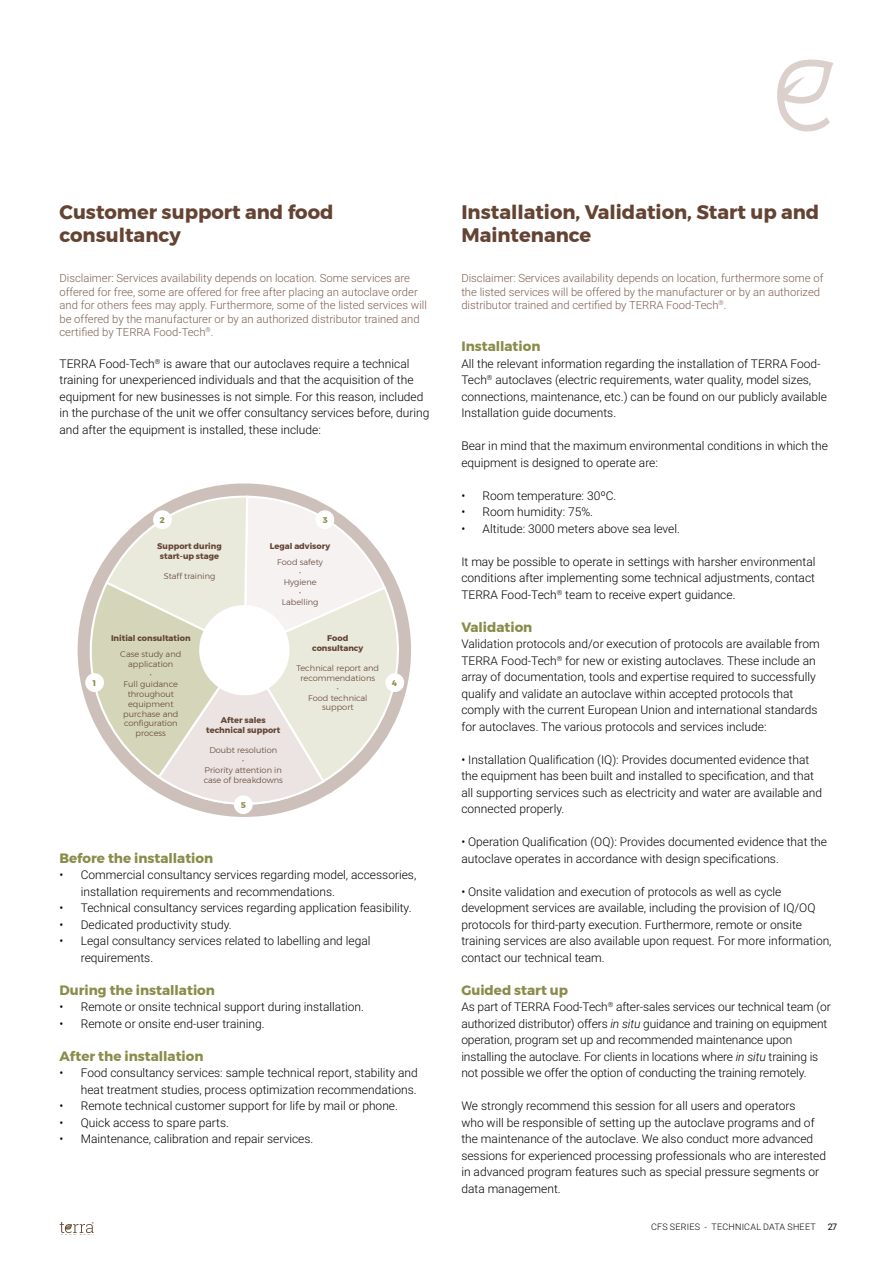
<style>
.page{position:relative;width:893px;height:1263px;background:#fff}
.page>*{position:absolute;margin:0;border:0;box-sizing:border-box;transform-origin:0 0}
.t1{font:700 19.5px/23.4px "Montserrat";color:#644333}
.t2{font:700 13.5px "Montserrat";color:#8a8c4a}
.t3{font:300 12px/16.5px "Roboto";color:#000}
.t4{font:300 11.25px/13.5px "Roboto";color:#7e5f50}
.t5{font:300 9px "Roboto";letter-spacing:.025em;color:#000}
.t6{font:9px "Roboto";color:#000}
.t7{font:300 8.25px/9.9px "Montserrat";color:#634232;text-align:center}
.t8{font:700 8.25px/9.9px "Montserrat";color:#634232;text-align:center}
.t9{font:700 8.25px "Montserrat";color:#8b8c4a}
.s1{font-style:italic}
</style>
<div class="page">
<svg style="left:777px;top:59px;width:56px;height:73px"></svg>
<svg style="left:60px;top:1222px;width:34px;height:11px"></svg>
<svg style="left:77px;top:495px;width:334px;height:318px"></svg>
<div style="left:153px;top:510px;width:19px;height:19px;background:#fff;border-radius:50%"></div>
<div style="left:85px;top:673px;width:19px;height:19px;background:#fff;border-radius:50%"></div>
<div style="left:234px;top:795px;width:19px;height:19px;background:#fff;border-radius:50%"></div>
<div style="left:385px;top:673px;width:19px;height:19px;background:#fff;border-radius:50%"></div>
<div style="left:315px;top:510px;width:19px;height:19px;background:#fff;border-radius:50%"></div>
<div style="left:199px;top:605px;width:90px;height:90px;background:#fff;border-radius:50%"></div>
<h1 class="t1" style="left:60px;top:200px;width:275px">Customer support and food consultancy</h1>
<p class="t4" style="left:60px;top:271px;width:369px">Disclaimer: Services availability depends on location. Some services are offered for free, some are offered for free after placing an autoclave order and for others fees may apply. Furthermore, some of the listed services will be offered by the manufacturer or by an authorized distributor trained and certified by TERRA Food-Tech<sup>®</sup>.</p>
<p class="t3" style="left:60px;top:355px;width:371px">TERRA Food-Tech<sup>®</sup> is aware that our autoclaves require a technical training for unexperienced individuals and that the acquisition of the equipment for new businesses is not simple. For this reason, included in the purchase of the unit we offer consultancy services before, during and after the equipment is installed, these include:</p>
<p class="t9" style="left:93px;top:676px;width:5px">1</p>
<p class="t9" style="left:160px;top:513px;width:6px">2</p>
<p class="t8" style="left:157px;top:542px;width:66px">Support during start-up stage</p>
<p class="t7" style="left:164px;top:571px;width:53px">Staff training</p>
<p class="t9" style="left:323px;top:513px;width:6px">3</p>
<p class="t8" style="left:270px;top:542px;width:62px">Legal advisory</p>
<p class="t7" style="left:277px;top:557px;width:47px">Food safety •<br>Hygiene<br>•<br>Labelling</p>
<p class="t8" style="left:111px;top:633px;width:81px">Initial consultation</p>
<p class="t7" style="left:120px;top:649px;width:63px">Case study and application<br>•<br>Full guidance throughout equipment purchase and configuration process</p>
<p class="t8" style="left:206px;top:715px;width:76px">After sales technical support</p>
<p class="t7" style="left:204px;top:745px;width:81px">Doubt resolution<br>•<br>Priority attention in case of breakdowns</p>
<p class="t9" style="left:241px;top:798px;width:7px">5</p>
<p class="t8" style="left:312px;top:633px;width:53px">Food consultancy</p>
<p class="t7" style="left:297px;top:663px;width:84px">Technical report and recommendations<br>•<br>Food technical support</p>
<p class="t9" style="left:392px;top:676px;width:6px">4</p>
<p class="t2" style="left:60px;top:847px;width:155px">Before the installation</p>
<p class="t3" style="left:81px;top:866px;width:337px;text-indent:-21px">• Commercial consultancy services regarding model, accessories, installation requirements and recommendations.</p>
<p class="t3" style="left:60px;top:899px;width:353px">• Technical consultancy services regarding application feasibility.</p>
<p class="t3" style="left:60px;top:916px;width:174px">• Dedicated productivity study.</p>
<p class="t3" style="left:81px;top:932px;width:291px;text-indent:-21px">• Legal consultancy services related to labelling and legal requirements.</p>
<p class="t2" style="left:60px;top:979px;width:157px">During the installation</p>
<p class="t3" style="left:60px;top:998px;width:306px">• Remote or onsite technical support during installation.</p>
<p class="t3" style="left:60px;top:1015px;width:207px">• Remote or onsite end-user training.</p>
<p class="t2" style="left:60px;top:1045px;width:146px">After the installation</p>
<p class="t3" style="left:60px;top:1064px;width:360px;text-align:right">• Food consultancy services: sample technical report, stability and heat treatment studies, process optimization recommendations.</p>
<p class="t3" style="left:60px;top:1097px;width:340px">• Remote technical customer support for life by mail or phone.</p>
<p class="t3" style="left:60px;top:1114px;width:171px">• Quick access to spare parts.</p>
<p class="t3" style="left:60px;top:1130px;width:255px">• Maintenance, calibration and repair services.</p>
<h1 class="t1" style="left:461px;top:200px;width:359px">Installation, Validation, Start up and<br>Maintenance</h1>
<p class="t4" style="left:461px;top:271px;width:364px">Disclaimer: Services availability depends on location, furthermore some of the listed services will be offered by the manufacturer or by an authorized distributor trained and certified by TERRA Food-Tech<sup>®</sup>.</p>
<p class="t2" style="left:461px;top:335px;width:81px">Installation</p>
<p class="t3" style="left:461px;top:355px;width:367px">All the relevant information regarding the installation of TERRA Food-Tech<sup>®</sup> autoclaves (electric requirements, water quality, model sizes, connections, maintenance, etc.) can be found on our publicly available Installation guide documents.</p>
<p class="t3" style="left:461px;top:437px;width:368px">Bear in mind that the maximum environmental conditions in which the equipment is designed to operate are:</p>
<p class="t3" style="left:461px;top:487px;width:157px">• Room temperature: 30ºC.</p>
<p class="t3" style="left:461px;top:503px;width:133px">• Room humidity: 75%.</p>
<p class="t3" style="left:461px;top:520px;width:220px">• Altitude: 3000 meters above sea level.</p>
<p class="t3" style="left:461px;top:553px;width:356px;text-align:justify">It may be possible to operate in settings with harsher environmental conditions after implementing some technical adjustments, contact TERRA Food-Tech<sup>®</sup> team to receive expert guidance.</p>
<p class="t2" style="left:461px;top:616px;width:73px">Validation</p>
<p class="t3" style="left:461px;top:635px;width:360px">Validation protocols and/or execution of protocols are available from TERRA Food-Tech<sup>®</sup> for new or existing autoclaves. These include an array of documentation, tools and expertise required to successfully qualify and validate an autoclave within accepted protocols that comply with the current European Union and international standards for autoclaves. The various protocols and services include:</p>
<p class="t3" style="left:461px;top:751px;width:362px">• Installation Qualification (IQ): Provides documented evidence that the equipment has been built and installed to specification, and that all supporting services such as electricity and water are available and connected properly.</p>
<p class="t3" style="left:461px;top:833px;width:367px">• Operation Qualification (OQ): Provides documented evidence that the autoclave operates in accordance with design specifications.</p>
<p class="t3" style="left:461px;top:883px;width:372px">• Onsite validation and execution of protocols as well as cycle development services are available, including the provision of IQ/OQ protocols for third-party execution. Furthermore, remote or onsite training services are also available upon request. For more information, contact our technical team.</p>
<p class="t2" style="left:461px;top:979px;width:108px">Guided start up</p>
<p class="t3" style="left:461px;top:998px;width:371px">As part of TERRA Food-Tech<sup>®</sup> after-sales services our technical team (or authorized distributor) offers <span class="s1">in situ</span> guidance and training on equipment operation, program set up and recommended maintenance upon installing the autoclave. For clients in locations where <span class="s1">in situ</span> training is not possible we offer the option of conducting the training remotely.</p>
<p class="t3" style="left:461px;top:1097px;width:366px">We strongly recommend this session for all users and operators<br>who will be responsible of setting up the autoclave programs and of the maintenance of the autoclave. We also conduct more advanced sessions for experienced processing professionals who are interested in advanced program features such as special pressure segments or data management.</p>
<p class="t5" style="left:651px;top:1220px;width:166px">CFS SERIES - TECHNICAL DATA SHEET</p>
<p class="t6" style="left:828px;top:1220px;width:11px">27</p>
</div>
